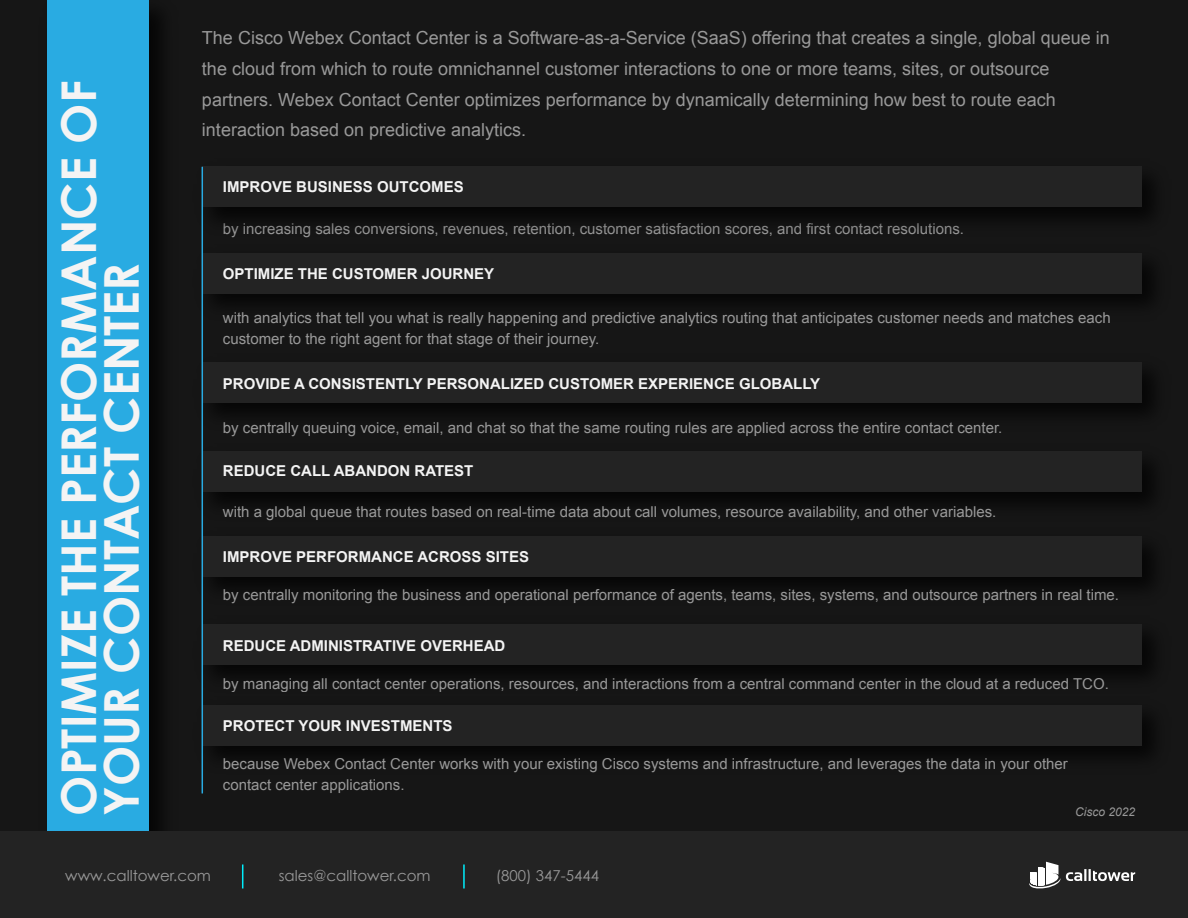
<style>
.page{position:relative;width:1188px;height:918px;background:#161616}
.page>*{position:absolute;margin:0;border:0;box-sizing:border-box;transform-origin:0 0}
.t1{font:700 48px/42.6px "Century Gothic";color:#f4f4f4}
.t2{font:18px/30.6px "Arial";color:#999}
.t3{font:15px/21.6px "Arial";color:#999}
.t4{font:700 15px "Arial";color:#f4f4f4}
.t5{font:15px "Century Gothic";color:#999}
.t6{font:italic 12px "Arial";color:#999}
</style>
<div class="page">
<img style="left:47px;top:0;width:112px;height:831px">
<div style="left:48px;top:0;width:101px;height:869px;background:#29abe2"></div>
<div style="left:0;top:831px;width:1188px;height:87px;background:#232323"></div>
<svg style="left:1029px;top:862px;width:106px;height:27px"></svg>
<svg style="left:242px;top:864px;width:1px;height:24px"></svg>
<hr style="left:463px;top:864px;width:2px;height:24px;background:#00edfb">
<img style="left:201px;top:166px;width:950px;height:74px">
<div style="left:202px;top:167px;width:940px;height:40px;background:#232323"></div>
<img style="left:201px;top:240px;width:950px;height:87px">
<div style="left:202px;top:253px;width:940px;height:41px;background:#232323"></div>
<img style="left:201px;top:349px;width:950px;height:87px">
<div style="left:202px;top:363px;width:940px;height:40px;background:#232323"></div>
<img style="left:201px;top:439px;width:950px;height:84px">
<div style="left:202px;top:452px;width:940px;height:40px;background:#232323"></div>
<img style="left:201px;top:523px;width:950px;height:87px">
<div style="left:202px;top:536px;width:940px;height:41px;background:#232323"></div>
<img style="left:201px;top:612px;width:950px;height:80px">
<div style="left:202px;top:625px;width:940px;height:40px;background:#232323"></div>
<img style="left:201px;top:692px;width:950px;height:87px">
<div style="left:202px;top:705px;width:940px;height:40px;background:#232323"></div>
<hr style="left:202px;top:167px;width:1px;height:626px;background:#29abe2">
<h1 class="t1" style="left:55px;top:816px;width:737px;rotate:-90deg">OPTIMIZE THE PERFORMANCE OF<br>YOUR CONTACT CENTER</h1>
<p class="t2" style="left:202px;top:23px;width:909px">The Cisco Webex Contact Center is a Software-as-a-Service (SaaS) offering that creates a single, global queue in the cloud from which to route omnichannel customer interactions to one or more teams, sites, or outsource partners. Webex Contact Center optimizes performance by dynamically determining how best to route each interaction based on predictive analytics.</p>
<p class="t4" style="left:223px;top:177px;width:242px">IMPROVE BUSINESS OUTCOMES</p>
<p class="t3" style="left:223px;top:218px;width:743px">by increasing sales conversions, revenues, retention, customer satisfaction scores, and first contact resolutions.</p>
<p class="t4" style="left:223px;top:264px;width:273px">OPTIMIZE THE CUSTOMER JOURNEY</p>
<p class="t3" style="left:223px;top:307px;width:889px">with analytics that tell you what is really happening and predictive analytics routing that anticipates customer needs and matches each customer to the right agent for that stage of their journey.</p>
<p class="t4" style="left:223px;top:374px;width:599px">PROVIDE A CONSISTENTLY PERSONALIZED CUSTOMER EXPERIENCE GLOBALLY</p>
<p class="t3" style="left:223px;top:417px;width:781px">by centrally queuing voice, email, and chat so that the same routing rules are applied across the entire contact center.</p>
<p class="t4" style="left:223px;top:461px;width:252px">REDUCE CALL ABANDON RATEST</p>
<p class="t3" style="left:223px;top:501px;width:775px">with a global queue that routes based on real-time data about call volumes, resource availability, and other variables.</p>
<p class="t4" style="left:223px;top:547px;width:308px">IMPROVE PERFORMANCE ACROSS SITES</p>
<p class="t3" style="left:223px;top:584px;width:898px">by centrally monitoring the business and operational performance of agents, teams, sites, systems, and outsource partners in real time.</p>
<p class="t4" style="left:223px;top:636px;width:284px">REDUCE ADMINISTRATIVE OVERHEAD</p>
<p class="t3" style="left:223px;top:673px;width:888px">by managing all contact center operations, resources, and interactions from a central command center in the cloud at a reduced TCO.</p>
<p class="t4" style="left:223px;top:716px;width:231px">PROTECT YOUR INVESTMENTS</p>
<p class="t3" style="left:223px;top:753px;width:847px">because Webex Contact Center works with your existing Cisco systems and infrastructure, and leverages the data in your other contact center applications.</p>
<p class="t6" style="left:1075px;top:804px;width:62px">Cisco 2022</p>
<p class="t5" style="left:65px;top:865px;width:147px">www.calltower.com</p>
<p class="t5" style="left:279px;top:865px;width:153px">sales@calltower.com</p>
<p class="t5" style="left:496px;top:865px;width:105px">(800) 347-5444</p>
</div>
